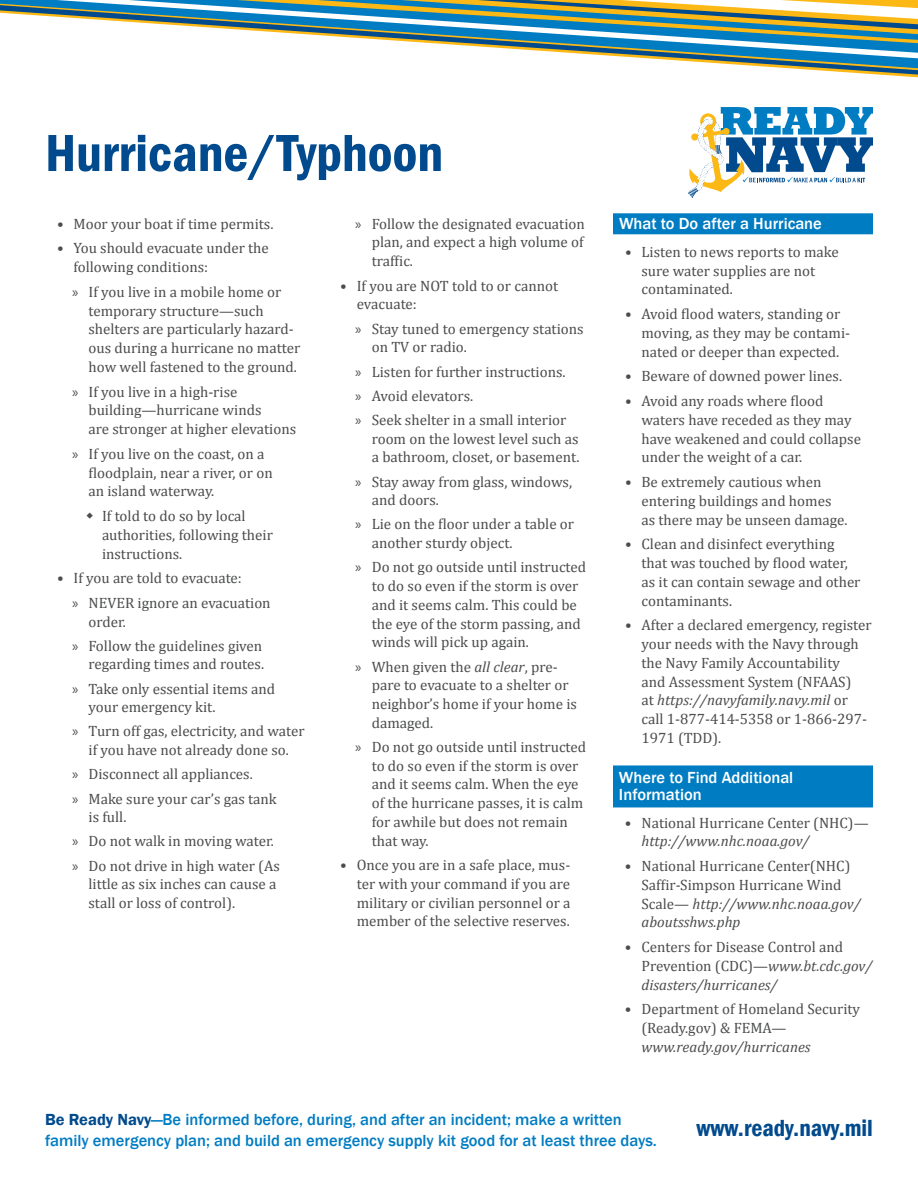
<style>
.page{position:relative;width:918px;height:1188px;background:#fff}
.page>*{position:absolute;margin:0;border:0;box-sizing:border-box;transform-origin:0 0}
.title_copy{font:600 condensed 54px "Franklin Gothic";color:#004a8d}
.website{font:600 condensed 24px "Franklin Gothic";color:#004a8d}
.head_L{font:500 16.5px/21px "Franklin Gothic";color:#007cc2}
.head_copy_double{font:500 16.5px/16.5px "Franklin Gothic";color:#fff}
.head_copy{font:500 16.5px "Franklin Gothic";color:#fff}
.t1{font:15px/18.8px "Cambria";color:#4b4c4d}
.s1{font-family:"Myriad Pro"}
.s2{font-style:italic}
.s3{font-weight:600;color:#004a8d}
</style>
<div class="page">
<div style="left:613px;top:213px;width:260px;height:21px;background:#007cc2"></div>
<div style="left:613px;top:765px;width:260px;height:42px;background:#007cc2"></div>
<svg style="left:0;top:5px;width:918px;height:70px"></svg>
<svg style="left:237px;top:0;width:681px;height:43px"></svg>
<svg style="left:688px;top:107px;width:185px;height:91px"></svg>
<p class="title_copy" style="left:45px;top:117px;width:400px">Hurricane/Typhoon</p>
<p class="t1" style="left:57px;top:214px;width:218px">• Moor your boat if time permits.</p>
<p class="t1" style="left:74px;top:239px;width:197px;text-indent:-16px">• You should evacuate under the following conditions:</p>
<p class="t1" style="left:88px;top:282px;width:213px;text-indent:-16px"><span class="s1">»</span> If you live in a mobile home or temporary structure—such shelters are particularly hazard&shy;ous during a hurricane no matter how well fastened to the ground.</p>
<p class="t1" style="left:88px;top:382px;width:209px;text-indent:-16px"><span class="s1">»</span> If you live in a high-rise building—hurricane winds<br>are stronger at higher elevations</p>
<p class="t1" style="left:88px;top:444px;width:186px;text-indent:-16px"><span class="s1">»</span> If you live on the coast, on a floodplain, near a river, or on an island waterway.</p>
<p class="t1" style="left:102px;top:507px;width:172px">If told to do so by local authorities, following their instructions.</p>
<p class="t1" style="left:57px;top:569px;width:186px">• If you are told to evacuate:</p>
<p class="t1" style="left:88px;top:593px;width:184px;text-indent:-16px"><span class="s1">»</span> NEVER ignore an evacuation order.</p>
<p class="t1" style="left:72px;top:636px;width:194px;text-align:right"><span class="s1">»</span> Follow the guidelines given regarding times and routes.</p>
<p class="t1" style="left:88px;top:679px;width:188px;text-indent:-16px"><span class="s1">»</span> Take only essential items and your emergency kit.</p>
<p class="t1" style="left:72px;top:722px;width:234px;text-align:center"><span class="s1">»</span> Turn off gas, electricity, and water if you have not already done so.</p>
<p class="t1" style="left:72px;top:765px;width:182px"><span class="s1">»</span> Disconnect all appliances.</p>
<p class="t1" style="left:88px;top:789px;width:190px;text-indent:-16px"><span class="s1">»</span> Make sure your car’s gas tank is full.</p>
<p class="t1" style="left:72px;top:832px;width:203px"><span class="s1">»</span> Do not walk in moving water.</p>
<p class="t1" style="left:88px;top:856px;width:193px;text-indent:-16px"><span class="s1">»</span> Do not drive in high water (As little as six inches can cause a stall or loss of control).</p>
<p class="t1" style="left:372px;top:214px;width:215px;text-align:justify;text-indent:-16px"><span class="s1">»</span> Follow the designated evacuation plan, and expect a high volume of traffic.</p>
<p class="t1" style="left:357px;top:276px;width:203px;text-indent:-16px">• If you are NOT told to or cannot evacuate:</p>
<p class="t1" style="left:372px;top:319px;width:213px;text-indent:-16px"><span class="s1">»</span> Stay tuned to emergency stations on TV or radio.</p>
<p class="t1" style="left:355px;top:362px;width:212px"><span class="s1">»</span> Listen for further instructions.</p>
<p class="t1" style="left:355px;top:386px;width:120px"><span class="s1">»</span> Avoid elevators.</p>
<p class="t1" style="left:372px;top:410px;width:209px;text-indent:-16px"><span class="s1">»</span> Seek shelter in a small interior room on the lowest level such as a bathroom, closet, or basement.</p>
<p class="t1" style="left:372px;top:472px;width:202px;text-indent:-16px"><span class="s1">»</span> Stay away from glass, windows, and doors.</p>
<p class="t1" style="left:372px;top:515px;width:204px;text-indent:-16px"><span class="s1">»</span> Lie on the floor under a table or another sturdy object.</p>
<p class="t1" style="left:372px;top:558px;width:216px;text-indent:-16px"><span class="s1">»</span> Do not go outside until instructed to do so even if the storm is over and it seems calm. This could be the eye of the storm passing, and winds will pick up again.</p>
<p class="t1" style="left:372px;top:657px;width:207px;text-indent:-16px"><span class="s1">»</span> When given the <span class="s2">all clear</span>, pre&shy;pare to evacuate to a shelter or neighbor’s home if your home is damaged.</p>
<p class="t1" style="left:372px;top:737px;width:216px;text-indent:-16px"><span class="s1">»</span> Do not go outside until instructed to do so even if the storm is over and it seems calm. When the eye of the hurricane passes, it is calm for awhile but does not remain that way.</p>
<p class="t1" style="left:357px;top:856px;width:215px;text-align:justify;text-indent:-16px">• Once you are in a safe place, mus&shy;ter with your command if you are military or civilian personnel or a member of the selective reserves.</p>
<p class="head_copy" style="left:619px;top:214px;width:204px">What to Do after a Hurricane</p>
<p class="t1" style="left:642px;top:242px;width:199px;text-indent:-16px">• Listen to news reports to make sure water supplies are not contaminated.</p>
<p class="t1" style="left:642px;top:305px;width:210px;text-indent:-16px">• Avoid flood waters, standing or moving, as they may be contami&shy;nated or deeper than expected.</p>
<p class="t1" style="left:625px;top:367px;width:219px">• Beware of downed power lines.</p>
<p class="t1" style="left:642px;top:392px;width:221px;text-indent:-16px">• Avoid any roads where flood waters have receded as they may have weakened and could collapse under the weight of a car.</p>
<p class="t1" style="left:642px;top:473px;width:208px;text-indent:-16px">• Be extremely cautious when entering buildings and homes as there may be unseen damage.</p>
<p class="t1" style="left:642px;top:535px;width:221px;text-indent:-16px">• Clean and disinfect everything that was touched by flood water, as it can contain sewage and other contaminants.</p>
<p class="t1" style="left:641px;top:616px;width:232px;text-indent:-16px">• After a declared emergency, register your needs with the Navy through the Navy Family Accountability<br>and Assessment System (NFAAS)<br>at <span class="s2">https://navyfamily.navy.mil</span> or call 1-877-414-5358 or 1-866-297-<br>1971 (TDD).</p>
<p class="head_copy_double" style="left:619px;top:770px;width:176px">Where to Find Additional<br>Information</p>
<p class="t1" style="left:641px;top:813px;width:229px;text-indent:-16px">• National Hurricane Center (NHC)— <span class="s2">http://www.nhc.noaa.gov/</span></p>
<p class="t1" style="left:641px;top:857px;width:221px;text-indent:-16px">• National Hurricane Center(NHC)<br>Saffir-Simpson Hurricane Wind<br>Scale— <span class="s2">http://www.nhc.noaa.gov/ aboutsshws.php</span></p>
<p class="t1" style="left:641px;top:938px;width:232px;text-indent:-16px">• Centers for Disease Control and<br>Prevention (CDC)—<span class="s2">www.bt.cdc.gov/ disasters/hurricanes/</span></p>
<p class="t1" style="left:641px;top:1000px;width:220px;text-indent:-16px">• Department of Homeland Security (Ready.gov) &amp; FEMA— <span class="s2">www.ready.gov/hurricanes</span></p>
<p class="head_L" style="left:45px;top:1109px;width:613px"><span class="s3">Be Ready Navy</span>—Be informed before, during, and after an incident; make a written family emergency plan; and build an emergency supply kit good for at least three days.</p>
<p class="website" style="left:697px;top:1112px;width:178px">www.ready.navy.mil</p>
</div>
